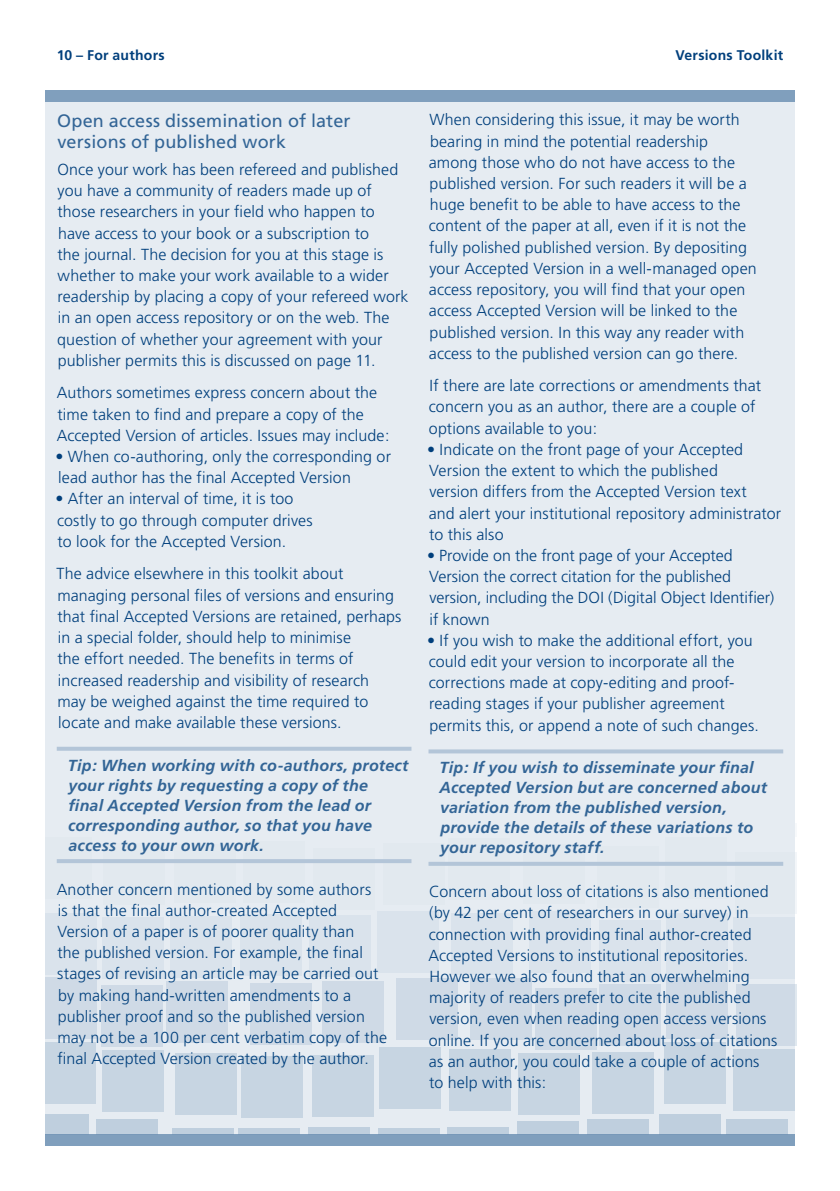
<style>
.page{position:relative;width:840px;height:1191px;background:#fff}
.page>*{position:absolute;margin:0;border:0;box-sizing:border-box;transform-origin:0 0}
.t1{font:18px/21.2px "Frutiger";letter-spacing:.01em;color:#336596}
.t2{font:300 16px/21.2px "Frutiger";letter-spacing:.01em;color:#003f7c}
.t3{font:italic 700 16px/20px "Frutiger";letter-spacing:.015em;color:#336596}
.t4{font:700 14px "Frutiger";letter-spacing:.015em;color:#003f7c}
</style>
<div class="page">
<div style="left:45px;top:102px;width:749px;height:1043px;background:#e6ecf2"></div>
<div style="left:45px;top:1134px;width:749px;height:11px;background:#809fbd"></div>
<div style="left:45px;top:91px;width:749px;height:11px;background:#809fbd"></div>
<div style="left:173px;top:1128px;width:61px;height:6px;background:#bfcfde"></div>
<div style="left:96px;top:1119px;width:61px;height:15px;background:#bfcfde"></div>
<div style="left:45px;top:1114px;width:44px;height:20px;background:#bfcfde"></div>
<div style="left:175px;top:1053px;width:61px;height:61px;background:#c7d5e2"></div>
<div style="left:102px;top:1050px;width:61px;height:62px;background:#c7d5e2"></div>
<div style="left:45px;top:1042px;width:50px;height:61px;background:#c7d5e2"></div>
<div style="left:174px;top:841px;width:61px;height:61px;background:#e2e9ef"></div>
<div style="left:171px;top:916px;width:61px;height:61px;background:#dae3ec"></div>
<div style="left:166px;top:981px;width:62px;height:61px;background:#cfdae6"></div>
<div style="left:101px;top:985px;width:61px;height:61px;background:#cfdae6"></div>
<div style="left:45px;top:977px;width:52px;height:61px;background:#cfdae6"></div>
<div style="left:102px;top:917px;width:61px;height:61px;background:#dae3ec"></div>
<div style="left:45px;top:913px;width:52px;height:61px;background:#dae3ec"></div>
<div style="left:103px;top:843px;width:61px;height:62px;background:#e2e9ef"></div>
<div style="left:45px;top:837px;width:46px;height:61px;background:#e2e9ef"></div>
<div style="left:174px;top:823px;width:61px;height:21px;background:#e6ecf2"></div>
<div style="left:726px;top:1119px;width:61px;height:15px;background:#bfcfde"></div>
<div style="left:659px;top:1114px;width:61px;height:20px;background:#bfcfde"></div>
<div style="left:586px;top:1119px;width:62px;height:15px;background:#bfcfde"></div>
<div style="left:517px;top:1121px;width:61px;height:13px;background:#bfcfde"></div>
<div style="left:447px;top:1126px;width:61px;height:8px;background:#bfcfde"></div>
<div style="left:377px;top:1128px;width:62px;height:6px;background:#bfcfde"></div>
<div style="left:308px;top:1126px;width:61px;height:8px;background:#bfcfde"></div>
<div style="left:238px;top:1128px;width:61px;height:6px;background:#bfcfde"></div>
<div style="left:732px;top:1049px;width:61px;height:61px;background:#c7d5e2"></div>
<div style="left:664px;top:1042px;width:61px;height:61px;background:#c7d5e2"></div>
<div style="left:591px;top:1052px;width:62px;height:61px;background:#c7d5e2"></div>
<div style="left:517px;top:1053px;width:62px;height:61px;background:#c7d5e2"></div>
<div style="left:449px;top:1049px;width:61px;height:61px;background:#c7d5e2"></div>
<div style="left:379px;top:1047px;width:61px;height:61px;background:#c7d5e2"></div>
<div style="left:312px;top:1055px;width:61px;height:62px;background:#c7d5e2"></div>
<div style="left:241px;top:1056px;width:61px;height:61px;background:#c7d5e2"></div>
<div style="left:735px;top:984px;width:60px;height:61px;background:#cfdae6"></div>
<div style="left:665px;top:977px;width:62px;height:61px;background:#cfdae6"></div>
<div style="left:599px;top:984px;width:61px;height:62px;background:#cfdae6"></div>
<div style="left:534px;top:988px;width:62px;height:61px;background:#cfdae6"></div>
<div style="left:470px;top:978px;width:61px;height:61px;background:#cfdae6"></div>
<div style="left:396px;top:978px;width:61px;height:61px;background:#cfdae6"></div>
<div style="left:322px;top:981px;width:61px;height:61px;background:#cfdae6"></div>
<div style="left:250px;top:983px;width:62px;height:61px;background:#cfdae6"></div>
<div style="left:732px;top:917px;width:61px;height:61px;background:#dae3ec"></div>
<div style="left:665px;top:913px;width:62px;height:61px;background:#dae3ec"></div>
<div style="left:599px;top:920px;width:61px;height:62px;background:#dae3ec"></div>
<div style="left:529px;top:911px;width:61px;height:62px;background:#dae3ec"></div>
<div style="left:451px;top:913px;width:61px;height:61px;background:#dae3ec"></div>
<div style="left:377px;top:911px;width:62px;height:62px;background:#dae3ec"></div>
<div style="left:309px;top:915px;width:61px;height:61px;background:#dae3ec"></div>
<div style="left:240px;top:914px;width:62px;height:61px;background:#dae3ec"></div>
<div style="left:734px;top:852px;width:61px;height:61px;background:#e2e9ef"></div>
<div style="left:664px;top:837px;width:61px;height:61px;background:#e2e9ef"></div>
<div style="left:597px;top:846px;width:61px;height:61px;background:#e2e9ef"></div>
<div style="left:523px;top:842px;width:61px;height:62px;background:#e2e9ef"></div>
<div style="left:448px;top:838px;width:61px;height:61px;background:#e2e9ef"></div>
<div style="left:382px;top:843px;width:62px;height:61px;background:#e2e9ef"></div>
<div style="left:313px;top:848px;width:61px;height:62px;background:#e2e9ef"></div>
<div style="left:243px;top:841px;width:61px;height:61px;background:#e2e9ef"></div>
<div style="left:748px;top:823px;width:47px;height:14px;background:#e6ecf2"></div>
<div style="left:525px;top:823px;width:62px;height:21px;background:#e6ecf2"></div>
<svg style="left:57px;top:746px;width:354px;height:4px"></svg>
<hr style="left:57px;top:859px;width:354px;height:4px;background:#b3c5d8">
<svg style="left:428px;top:749px;width:354px;height:4px"></svg>
<hr style="left:428px;top:862px;width:354px;height:4px;background:#b3c5d8">
<p class="t4" style="left:57px;top:47px;width:109px">1 0 – For authors</p>
<p class="t4" style="left:675px;top:47px;width:109px">Versions Toolkit</p>
<p class="t1" style="left:57px;top:110px;width:295px">Open access dissemination of later versions of published work</p>
<p class="t2" style="left:57px;top:159px;width:352px">Once your work has been refereed and published you have a community of readers made up of those researchers in your field who happen to have access to your book or a subscription to<br>the journal. The decision for you at this stage is whether to make your work available to a wider readership by placing a copy of your refereed work in an open access repository or on the web. The question of whether your agreement with your publisher permits this is discussed on page 11.</p>
<p class="t2" style="left:57px;top:382px;width:334px">Authors sometimes express concern about the time taken to find and prepare a copy of the<br>Accepted Version of articles. Issues may include:</p>
<p class="t2" style="left:55px;top:446px;width:337px">• When co-authoring, only the corresponding or lead author has the final Accepted Version</p>
<p class="t2" style="left:55px;top:488px;width:258px">• After an interval of time, it is too costly to go through computer drives to look for the Accepted Version.</p>
<p class="t2" style="left:56px;top:563px;width:346px">The advice elsewhere in this toolkit about managing personal files of versions and ensuring that final Accepted Versions are retained, perhaps in a special folder, should help to minimise<br>the effort needed. The benefits in terms of increased readership and visibility of research<br>may be weighed against the time required to locate and make available these versions.</p>
<p class="t3" style="left:68px;top:755px;width:342px">Tip: When working with co-authors, protect your rights by requesting a copy of the<br>final Accepted Version from the lead or corresponding author, so that you have access to your own work.</p>
<p class="t2" style="left:57px;top:878px;width:332px">Another concern mentioned by some authors<br>is that the final author-created Accepted Version of a paper is of poorer quality than<br>the published version. For example, the final stages of revising an article may be carried out by making hand-written amendments to a publisher proof and so the published version may not be a 100 per cent verbatim copy of the final Accepted Version created by the author.</p>
<p class="t2" style="left:428px;top:109px;width:329px">When considering this issue, it may be worth bearing in mind the potential readership among those who do not have access to the published version. For such readers it will be a huge benefit to be able to have access to the content of the paper at all, even if it is not the fully polished published version. By depositing your Accepted Version in a well-managed open access repository, you will find that your open access Accepted Version will be linked to the published version. In this way any reader with access to the published version can go there.</p>
<p class="t2" style="left:428px;top:375px;width:333px">If there are late corrections or amendments that concern you as an author, there are a couple of options available to you:</p>
<p class="t2" style="left:427px;top:439px;width:355px">• Indicate on the front page of your Accepted Version the extent to which the published<br>version differs from the Accepted Version text<br>and alert your institutional repository administrator to this also</p>
<p class="t2" style="left:427px;top:545px;width:348px">• Provide on the front page of your Accepted Version the correct citation for the published version, including the DOI (Digital Object Identifier) if known</p>
<p class="t2" style="left:427px;top:630px;width:333px">• If you wish to make the additional effort, you could edit your version to incorporate all the corrections made at copy-editing and proof&shy;reading stages if your publisher agreement permits this, or append a note of such changes.</p>
<p class="t3" style="left:439px;top:758px;width:329px">Tip: If you wish to disseminate your final Accepted Version but are concerned about variation from the published version, provide the details of these variations to your repository staff.</p>
<p class="t2" style="left:428px;top:881px;width:350px">Concern about loss of citations is also mentioned (by 42 per cent of researchers in our survey) in connection with providing final author-created Accepted Versions to institutional repositories.<br>However we also found that an overwhelming majority of readers prefer to cite the published version, even when reading open access versions online. If you are concerned about loss of citations as an author, you could take a couple of actions<br>to help with this:</p>
</div>
